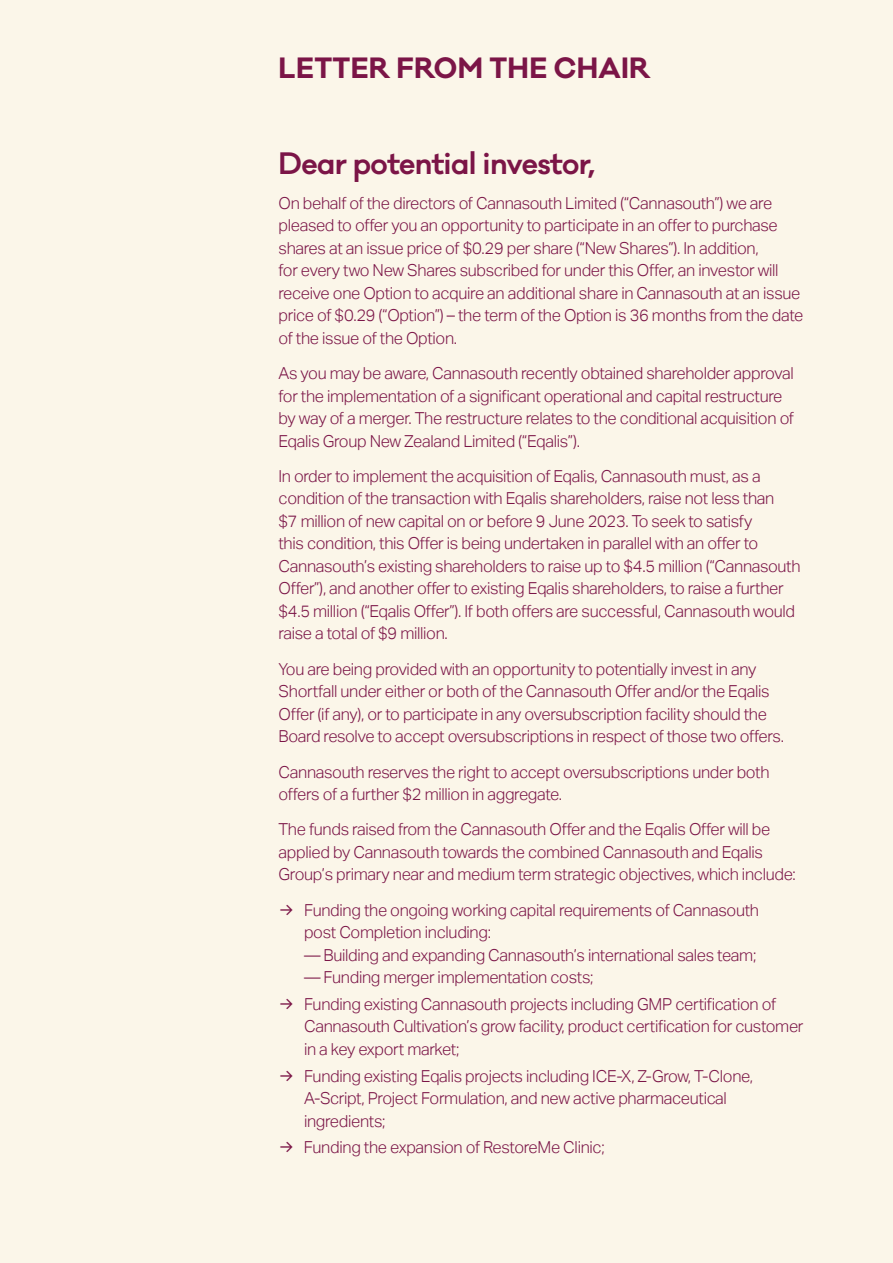
<style>
.page{position:relative;width:893px;height:1263px;background:#fbf6e9}
.page>*{position:absolute;margin:0;border:0;box-sizing:border-box;transform-origin:0 0}
.t1{font:600 28.5px "Galano Classic";letter-spacing:-.02em;color:#7b1547}
.t2{font:700 27px "Galano Classic";letter-spacing:.01em;color:#7b1547}
.t3{font:300 16.5px/22.5px "Aktiv Grotesk";letter-spacing:-.02em;color:#7b1547}
.s1{font-family:"Inter";font-weight:400}
</style>
<div class="page">
<h2 class="t2" style="left:279px;top:50px;width:373px">LETTER FROM THE CHAIR</h2>
<h1 class="t1" style="left:279px;top:144px;width:318px">Dear potential investor,</h1>
<p class="t3" style="left:279px;top:192px;width:526px">On behalf of the directors of Cannasouth Limited (“Cannasouth”) we are pleased to offer you an opportunity to participate in an offer to purchase shares at an issue price of $0.29 per share (“New Shares”). In addition,<br>for every two New Shares subscribed for under this Offer, an investor will receive one Option to acquire an additional share in Cannasouth at an issue price of $0.29 (“Option”) – the term of the Option is 36 months from the date of the issue of the Option.</p>
<p class="t3" style="left:279px;top:362px;width:517px">As you may be aware, Cannasouth recently obtained shareholder approval for the implementation of a significant operational and capital restructure by way of a merger. The restructure relates to the conditional acquisition of Eqalis Group New Zealand Limited (“Eqalis”).</p>
<p class="t3" style="left:279px;top:465px;width:524px">In order to implement the acquisition of Eqalis, Cannasouth must, as a condition of the transaction with Eqalis shareholders, raise not less than<br>$7 million of new capital on or before 9 June 2023. To seek to satisfy<br>this condition, this Offer is being undertaken in parallel with an offer to Cannasouth’s existing shareholders to raise up to $4.5 million (“Cannasouth Offer”), and another offer to existing Eqalis shareholders, to raise a further $4.5 million (“Eqalis Offer”). If both offers are successful, Cannasouth would raise a total of $9 million.</p>
<p class="t3" style="left:279px;top:658px;width:507px">You are being provided with an opportunity to potentially invest in any Shortfall under either or both of the Cannasouth Offer and/or the Eqalis Offer (if any), or to participate in any oversubscription facility should the Board resolve to accept oversubscriptions in respect of those two offers.</p>
<p class="t3" style="left:279px;top:760px;width:493px">Cannasouth reserves the right to accept oversubscriptions under both offers of a further $2 million in aggregate.</p>
<p class="t3" style="left:279px;top:818px;width:519px">The funds raised from the Cannasouth Offer and the Eqalis Offer will be applied by Cannasouth towards the combined Cannasouth and Eqalis<br>Group’s primary near and medium term strategic objectives, which include:</p>
<p class="t3" style="left:304px;top:899px;width:456px;text-indent:-26px"><span class="s1">ڵ</span> Funding the ongoing working capital requirements of Cannasouth post Completion including:</p>
<p class="t3" style="left:304px;top:944px;width:454px">— Building and expanding Cannasouth’s international sales team;</p>
<p class="t3" style="left:278px;top:964px;width:499px;line-height:26.7px;text-indent:26px">— Funding merger implementation costs;<br><span class="s1">ڵ</span> Funding existing Cannasouth projects including GMP certification of</p>
<p class="t3" style="left:304px;top:1015px;width:501px">Cannasouth Cultivation’s grow facility, product certification for customer in a key export market;</p>
<p class="t3" style="left:304px;top:1065px;width:450px;text-indent:-26px"><span class="s1">ڵ</span> Funding existing Eqalis projects including ICE-X, Z-Grow, T-Clone,<br>A-Script, Project Formulation, and new active pharmaceutical ingredients;</p>
<p class="t3" style="left:278px;top:1136px;width:328px"><span class="s1">ڵ</span> Funding the expansion of RestoreMe Clinic;</p>
</div>
